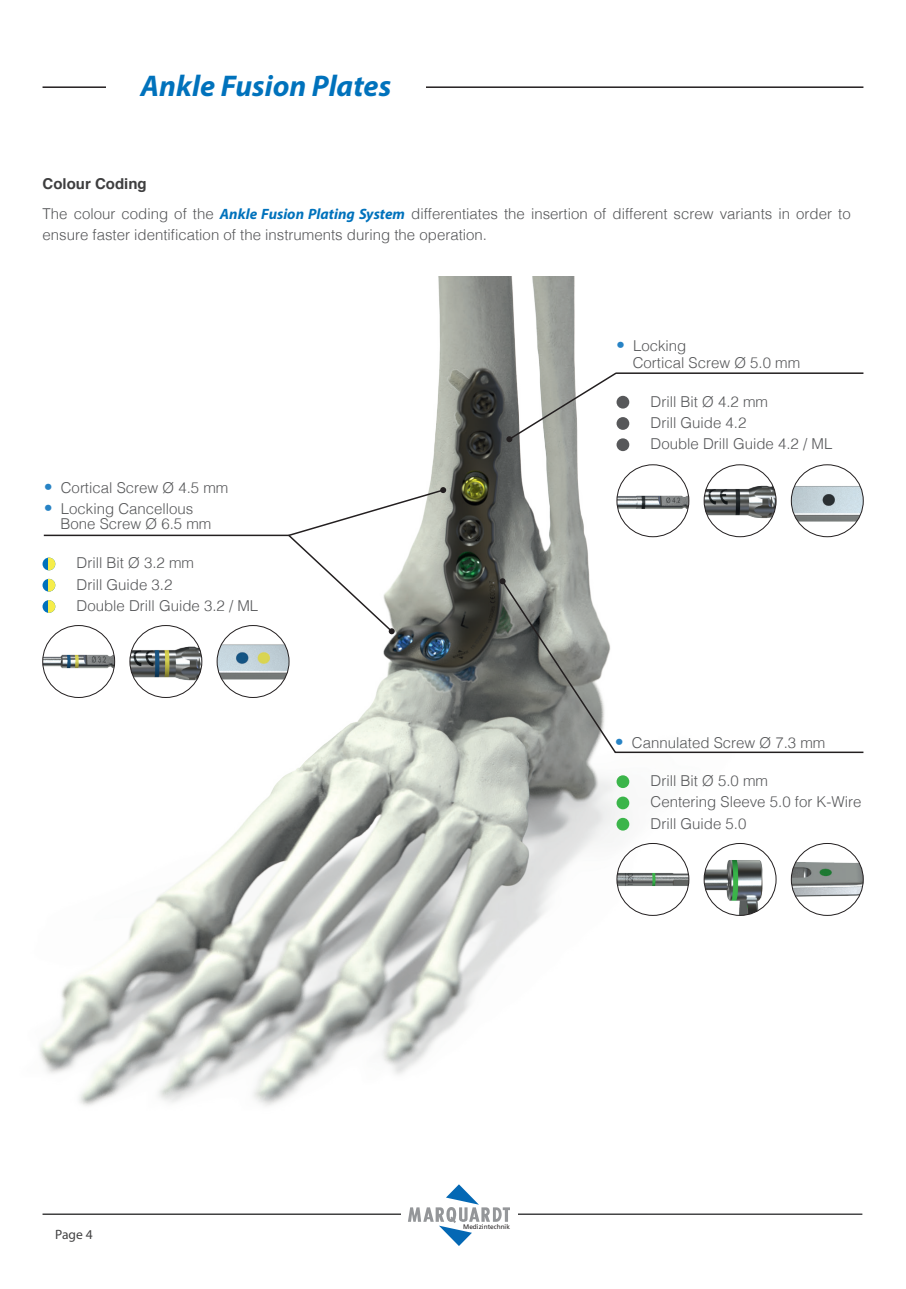
<style>
.page{position:relative;width:906px;height:1289px;background:#fff}
.page>*{position:absolute;margin:0;border:0;box-sizing:border-box;transform-origin:0 0}
.t1{font:italic 700 30px "Myriad Pro";color:#0072bc}
.t2{font:300 15px/21.3px "Helvetica";color:#57585a}
.t3{font:13.5px "Myriad Pro";color:#3e3e3f}
.t4{font:6.6px "Frutiger LT Std";color:#231f20}
.s1{font-weight:700;color:#3e3e3f}
.s2{font-family:"Myriad Pro";font-weight:700;font-style:italic;color:#0072bc}
.s3{font-family:"Frutiger LT Com";font-stretch:condensed;font-size:18px;color:#2783c5}
</style>
<div class="page">
<hr style="left:43px;top:86px;width:820px;height:2px;background:#231f20">
<div style="left:106px;top:78px;width:319px;height:18px;background:#fff"></div>
<img style="left:39px;top:276px;width:825px;height:970px">
<svg style="left:286px;top:487px;width:160px;height:147px"></svg>
<hr style="left:44px;top:534px;width:245px;height:2px;background:#231f20">
<svg style="left:43px;top:579px;width:12px;height:12px"></svg>
<svg style="left:49px;top:579px;width:6px;height:12px"></svg>
<svg style="left:43px;top:557px;width:12px;height:13px"></svg>
<svg style="left:49px;top:557px;width:6px;height:13px"></svg>
<svg style="left:43px;top:600px;width:12px;height:13px"></svg>
<svg style="left:49px;top:600px;width:6px;height:13px"></svg>
<img style="left:217px;top:625px;width:72px;height:72px;border-radius:36px">
<div style="left:217px;top:625px;width:72px;height:72px;border:1px solid #231f20;border-radius:50%"></div>
<img style="left:43px;top:654px;width:72px;height:14px">
<div style="left:43px;top:625px;width:72px;height:72px;border:1px solid #231f20;border-radius:50%"></div>
<img style="left:130px;top:646px;width:72px;height:34px">
<div style="left:130px;top:625px;width:72px;height:72px;border:1px solid #231f20;border-radius:50%"></div>
<svg style="left:506px;top:371px;width:112px;height:71px"></svg>
<hr style="left:616px;top:372px;width:247px;height:2px;background:#231f20">
<div style="left:616px;top:417px;width:13px;height:13px;background:#57585a;border-radius:50%"></div>
<div style="left:616px;top:396px;width:13px;height:12px;background:#57585a;border-radius:50%"></div>
<div style="left:616px;top:438px;width:13px;height:13px;background:#57585a;border-radius:50%"></div>
<div style="left:616px;top:796px;width:13px;height:13px;background:#3bb54a;border-radius:50%"></div>
<div style="left:616px;top:775px;width:13px;height:13px;background:#3bb54a;border-radius:50%"></div>
<div style="left:616px;top:817px;width:13px;height:13px;background:#3bb54a;border-radius:50%"></div>
<img style="left:704px;top:486px;width:72px;height:32px">
<div style="left:704px;top:464px;width:72px;height:73px;border:1px solid #231f20;border-radius:50%"></div>
<img style="left:791px;top:465px;width:72px;height:71px;border-radius:36px">
<div style="left:791px;top:464px;width:72px;height:73px;border:1px solid #231f20;border-radius:50%"></div>
<img style="left:617px;top:495px;width:72px;height:14px">
<div style="left:617px;top:464px;width:72px;height:73px;border:1px solid #231f20;border-radius:50%"></div>
<img style="left:704px;top:860px;width:58px;height:55px">
<div style="left:704px;top:843px;width:72px;height:72px;border:1px solid #231f20;border-radius:50%"></div>
<img style="left:791px;top:843px;width:72px;height:72px;border-radius:36px">
<div style="left:791px;top:843px;width:72px;height:72px;border:1px solid #231f20;border-radius:50%"></div>
<img style="left:617px;top:872px;width:72px;height:14px">
<div style="left:617px;top:843px;width:72px;height:72px;border:1px solid #231f20;border-radius:50%"></div>
<svg style="left:499px;top:578px;width:118px;height:176px;background:#989b97"></svg>
<hr style="left:615px;top:751px;width:248px;height:2px;background:#231f20">
<h1 class="t1" style="left:140px;top:67px;width:252px">Ankle Fusion Plates</h1>
<p class="t2" style="left:43px;top:167px;width:809px;line-height:30px"><span class="s1">Colour Coding<br></span>The colour coding of the <span class="s2">Ankle Fusion Plating System</span> differentiates the insertion of different screw variants in order to</p>
<p class="t2" style="left:43px;top:223px;width:446px">ensure faster identification of the instruments during the operation.</p>
<p class="t2" style="left:44px;top:476px;width:186px"><span class="s3">•</span> Cortical Screw Ø 4.5 mm</p>
<p class="t2" style="left:60px;top:500px;width:152px;line-height:15px;text-indent:-17px"><span class="s3">•</span> Locking Cancellous<br>Bone Screw Ø 6.5 mm</p>
<p class="t2" style="left:77px;top:551px;width:183px">Drill Bit Ø 3.2 mm<br>Drill Guide 3.2<br>Double Drill Guide 3.2 / ML</p>
<p class="t3" style="left:55px;top:1226px;width:39px">Page 4</p>
<p class="t2" style="left:632px;top:337px;width:169px;line-height:16.5px;text-indent:-17px"><span class="s3">•</span> Locking<br>Cortical Screw Ø 5.0 mm</p>
<p class="t2" style="left:650px;top:389px;width:183px">Drill Bit Ø 4.2 mm<br>Drill Guide 4.2<br>Double Drill Guide 4.2 / ML</p>
<p class="t2" style="left:615px;top:730px;width:212px"><span class="s3">•</span> Cannulated Screw Ø 7.3 mm</p>
<p class="t2" style="left:650px;top:769px;width:212px">Drill Bit Ø 5.0 mm<br>Centering Sleeve 5.0 for K-Wire<br>Drill Guide 5.0</p>
<p class="t4" style="left:463px;top:1222px;width:48px">Medizintechnik</p>
</div>
